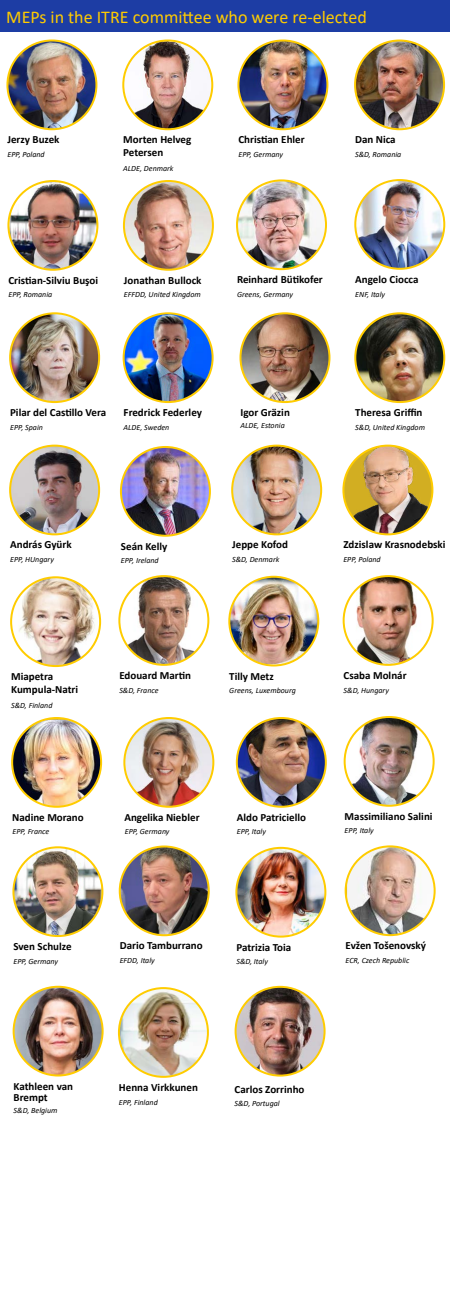
<style>
.page{position:relative;width:450px;height:1300px;background:#fff}
.page>*{position:absolute;margin:0;border:0;box-sizing:border-box;transform-origin:0 0}
.t1{font:18px "Calibri";color:#fc0}
.t2{font:700 11px/13.2px "Calibri";color:#000}
.t3{font:italic 8px "Calibri";color:#000}
</style>
<div class="page">
<img style="left:7px;top:40px;width:89px;height:89px;border-radius:44px">
<div style="left:6px;top:39px;width:91px;height:91px;border:2px solid #fc0;border-radius:50%"></div>
<img style="left:8px;top:181px;width:89px;height:89px;border-radius:44px">
<div style="left:7px;top:180px;width:91px;height:91px;border:2px solid #fc0;border-radius:50%"></div>
<img style="left:123px;top:40px;width:89px;height:89px;border-radius:44px">
<div style="left:122px;top:39px;width:91px;height:91px;border:2px solid #fc0;border-radius:50%"></div>
<div style="left:1px;top:0;width:449px;height:32px;background:#1d3da4"></div>
<img style="left:237px;top:180px;width:89px;height:89px;border-radius:44px">
<div style="left:236px;top:179px;width:91px;height:91px;border:2px solid #fc0;border-radius:50%"></div>
<img style="left:124px;top:313px;width:89px;height:89px;border-radius:44px">
<div style="left:123px;top:312px;width:91px;height:91px;border:2px solid #fc0;border-radius:50%"></div>
<img style="left:238px;top:40px;width:89px;height:89px;border-radius:44px">
<div style="left:237px;top:39px;width:91px;height:91px;border:2px solid #fc0;border-radius:50%"></div>
<img style="left:240px;top:313px;width:89px;height:89px;border-radius:44px">
<div style="left:239px;top:312px;width:91px;height:91px;border:2px solid #fc0;border-radius:50%"></div>
<img style="left:121px;top:447px;width:89px;height:89px;border-radius:44px">
<div style="left:120px;top:446px;width:91px;height:91px;border:2px solid #fc0;border-radius:50%"></div>
<img style="left:11px;top:577px;width:89px;height:89px;border-radius:44px">
<div style="left:10px;top:576px;width:91px;height:91px;border:2px solid #fc0;border-radius:50%"></div>
<img style="left:232px;top:446px;width:89px;height:88px;border-radius:44px">
<div style="left:231px;top:445px;width:91px;height:90px;border:2px solid #fc0;border-radius:50%"></div>
<svg style="left:119px;top:576px;width:89px;height:89px"></svg>
<img style="left:126px;top:576px;width:76px;height:89px">
<div style="left:118px;top:575px;width:91px;height:91px;border:2px solid #fc0;border-radius:50%"></div>
<img style="left:124px;top:718px;width:89px;height:89px;border-radius:44px">
<div style="left:123px;top:717px;width:91px;height:91px;border:2px solid #fc0;border-radius:50%"></div>
<img style="left:347px;top:846px;width:88px;height:89px">
<div style="left:345px;top:845px;width:91px;height:91px;border:2px solid #fc0;border-radius:50%"></div>
<img style="left:13px;top:720px;width:88px;height:87px">
<div style="left:11px;top:717px;width:91px;height:91px;border:2px solid #fc0;border-radius:50%"></div>
<img style="left:119px;top:988px;width:89px;height:89px;border-radius:44px">
<div style="left:118px;top:987px;width:91px;height:91px;border:2px solid #fc0;border-radius:50%"></div>
<img style="left:14px;top:987px;width:89px;height:89px;border-radius:44px">
<div style="left:13px;top:986px;width:91px;height:91px;border:2px solid #fc0;border-radius:50%"></div>
<img style="left:236px;top:987px;width:89px;height:89px;border-radius:44px">
<div style="left:235px;top:986px;width:91px;height:91px;border:2px solid #fc0;border-radius:50%"></div>
<img style="left:229px;top:577px;width:89px;height:89px;border-radius:44px">
<div style="left:228px;top:576px;width:91px;height:91px;border:2px solid #fc0;border-radius:50%"></div>
<img style="left:349px;top:576px;width:77px;height:89px">
<div style="left:343px;top:575px;width:91px;height:91px;border:2px solid #fc0;border-radius:50%"></div>
<img style="left:355px;top:40px;width:89px;height:89px;border-radius:44px">
<div style="left:354px;top:39px;width:91px;height:91px;border:2px solid #fc0;border-radius:50%"></div>
<img style="left:13px;top:847px;width:89px;height:89px;border-radius:44px">
<div style="left:12px;top:846px;width:91px;height:91px;border:2px solid #fc0;border-radius:50%"></div>
<img style="left:355px;top:313px;width:89px;height:89px;border-radius:44px">
<div style="left:354px;top:312px;width:91px;height:91px;border:2px solid #fc0;border-radius:50%"></div>
<img style="left:124px;top:181px;width:89px;height:89px;border-radius:44px">
<div style="left:123px;top:180px;width:91px;height:91px;border:2px solid #fc0;border-radius:50%"></div>
<img style="left:355px;top:180px;width:89px;height:89px;border-radius:44px">
<div style="left:354px;top:179px;width:91px;height:91px;border:2px solid #fc0;border-radius:50%"></div>
<img style="left:10px;top:313px;width:89px;height:89px;border-radius:44px">
<div style="left:9px;top:312px;width:91px;height:91px;border:2px solid #fc0;border-radius:50%"></div>
<img style="left:10px;top:446px;width:89px;height:88px;border-radius:44px">
<div style="left:9px;top:445px;width:91px;height:90px;border:2px solid #fc0;border-radius:50%"></div>
<img style="left:345px;top:446px;width:87px;height:88px">
<div style="left:342px;top:445px;width:91px;height:90px;border:2px solid #fc0;border-radius:50%"></div>
<img style="left:237px;top:718px;width:89px;height:89px;border-radius:44px">
<div style="left:236px;top:717px;width:91px;height:91px;border:2px solid #fc0;border-radius:50%"></div>
<img style="left:345px;top:717px;width:89px;height:89px;border-radius:44px">
<div style="left:344px;top:716px;width:91px;height:91px;border:2px solid #fc0;border-radius:50%"></div>
<img style="left:120px;top:847px;width:89px;height:88px;border-radius:44px">
<div style="left:119px;top:846px;width:91px;height:90px;border:2px solid #fc0;border-radius:50%"></div>
<img style="left:236px;top:848px;width:89px;height:89px;border-radius:44px">
<div style="left:235px;top:847px;width:91px;height:91px;border:2px solid #fc0;border-radius:50%"></div>
<h1 class="t1" style="left:6px;top:4px;width:362px">MEPs in the ITRE committee who were re-elected</h1>
<p class="t2" style="left:7px;top:133px;width:54px">Jerzy Buzek</p>
<p class="t3" style="left:7px;top:149px;width:39px">EPP, Poland</p>
<p class="t2" style="left:123px;top:133px;width:70px">Morten Helveg<br>Petersen</p>
<p class="t3" style="left:123px;top:163px;width:52px">ALDE, Denmark</p>
<p class="t2" style="left:238px;top:133px;width:68px">Christian Ehler</p>
<p class="t3" style="left:238px;top:149px;width:46px">EPP, Germany</p>
<p class="t2" style="left:355px;top:133px;width:42px">Dan Nica</p>
<p class="t3" style="left:355px;top:149px;width:48px">S&amp;D, Romania</p>
<p class="t2" style="left:8px;top:273px;width:91px">Cristian-Silviu Buşoi</p>
<p class="t3" style="left:8px;top:289px;width:45px">EPP, Romania</p>
<p class="t2" style="left:124px;top:273px;width:79px">Jonathan Bullock</p>
<p class="t3" style="left:124px;top:289px;width:78px">EFFDD, United Kingdom</p>
<p class="t2" style="left:237px;top:273px;width:87px">Reinhard Bütikofer</p>
<p class="t3" style="left:237px;top:289px;width:58px">Greens, Germany</p>
<p class="t2" style="left:355px;top:272px;width:65px">Angelo Ciocca</p>
<p class="t3" style="left:355px;top:288px;width:31px">ENF, Italy</p>
<p class="t2" style="left:10px;top:406px;width:98px">Pilar del Castillo Vera</p>
<p class="t3" style="left:10px;top:422px;width:34px">EPP, Spain</p>
<p class="t2" style="left:124px;top:406px;width:80px">Fredrick Federley</p>
<p class="t3" style="left:124px;top:422px;width:47px">ALDE, Sweden</p>
<p class="t2" style="left:240px;top:406px;width:51px">Igor Gräzin</p>
<p class="t3" style="left:240px;top:420px;width:46px">ALDE, Estonia</p>
<p class="t2" style="left:355px;top:406px;width:69px">Theresa Griffin</p>
<p class="t3" style="left:355px;top:422px;width:71px">S&amp;D, United Kingdom</p>
<p class="t2" style="left:10px;top:538px;width:63px">András Gyürk</p>
<p class="t3" style="left:10px;top:554px;width:45px">EPP, HUngary</p>
<p class="t2" style="left:121px;top:539px;width:48px">Seán Kelly</p>
<p class="t3" style="left:121px;top:555px;width:39px">EPP, Ireland</p>
<p class="t2" style="left:232px;top:538px;width:57px">Jeppe Kofod</p>
<p class="t3" style="left:232px;top:554px;width:49px">S&amp;D, Denmark</p>
<p class="t2" style="left:343px;top:538px;width:104px">Zdzislaw Krasnodebski</p>
<p class="t3" style="left:343px;top:554px;width:39px">EPP, Poland</p>
<p class="t2" style="left:11px;top:670px;width:69px">Miapetra<br>Kumpula-Natri</p>
<p class="t3" style="left:11px;top:700px;width:43px">S&amp;D, Finland</p>
<p class="t2" style="left:119px;top:669px;width:73px">Edouard Martin</p>
<p class="t3" style="left:119px;top:684px;width:41px">S&amp;D, France</p>
<p class="t2" style="left:229px;top:669px;width:46px">Tilly Metz</p>
<p class="t3" style="left:229px;top:685px;width:68px">Greens, Luxembourg</p>
<p class="t2" style="left:344px;top:669px;width:64px">Csaba Molnár</p>
<p class="t3" style="left:344px;top:684px;width:47px">S&amp;D, Hungary</p>
<p class="t2" style="left:12px;top:810px;width:73px">Nadine Morano</p>
<p class="t3" style="left:13px;top:826px;width:38px">EPP, France</p>
<p class="t2" style="left:124px;top:810px;width:77px">Angelika Niebler</p>
<p class="t3" style="left:125px;top:826px;width:46px">EPP, Germany</p>
<p class="t2" style="left:237px;top:810px;width:71px">Aldo Patriciello</p>
<p class="t3" style="left:237px;top:826px;width:31px">EPP, Italy</p>
<p class="t2" style="left:345px;top:809px;width:89px">Massimiliano Salini</p>
<p class="t3" style="left:345px;top:825px;width:31px">EPP, Italy</p>
<p class="t2" style="left:13px;top:940px;width:60px">Sven Schulze</p>
<p class="t3" style="left:13px;top:956px;width:46px">EPP, Germany</p>
<p class="t2" style="left:120px;top:939px;width:85px">Dario Tamburrano</p>
<p class="t3" style="left:120px;top:955px;width:37px">EFDD, Italy</p>
<p class="t2" style="left:236px;top:940px;width:56px">Patrizia Toia</p>
<p class="t3" style="left:236px;top:956px;width:33px">S&amp;D, Italy</p>
<p class="t2" style="left:346px;top:939px;width:82px">Evžen Tošenovský</p>
<p class="t3" style="left:346px;top:955px;width:65px">ECR, Czech Republic</p>
<p class="t2" style="left:14px;top:1080px;width:61px;line-height:11px">Kathleen van<br>Brempt</p>
<p class="t3" style="left:14px;top:1105px;width:45px">S&amp;D, Belgium</p>
<p class="t2" style="left:119px;top:1081px;width:80px">Henna Virkkunen</p>
<p class="t3" style="left:119px;top:1096px;width:40px">EPP, Finland</p>
<p class="t2" style="left:235px;top:1083px;width:71px">Carlos Zorrinho</p>
<p class="t3" style="left:235px;top:1098px;width:47px">S&amp;D, Portugal</p>
</div>
